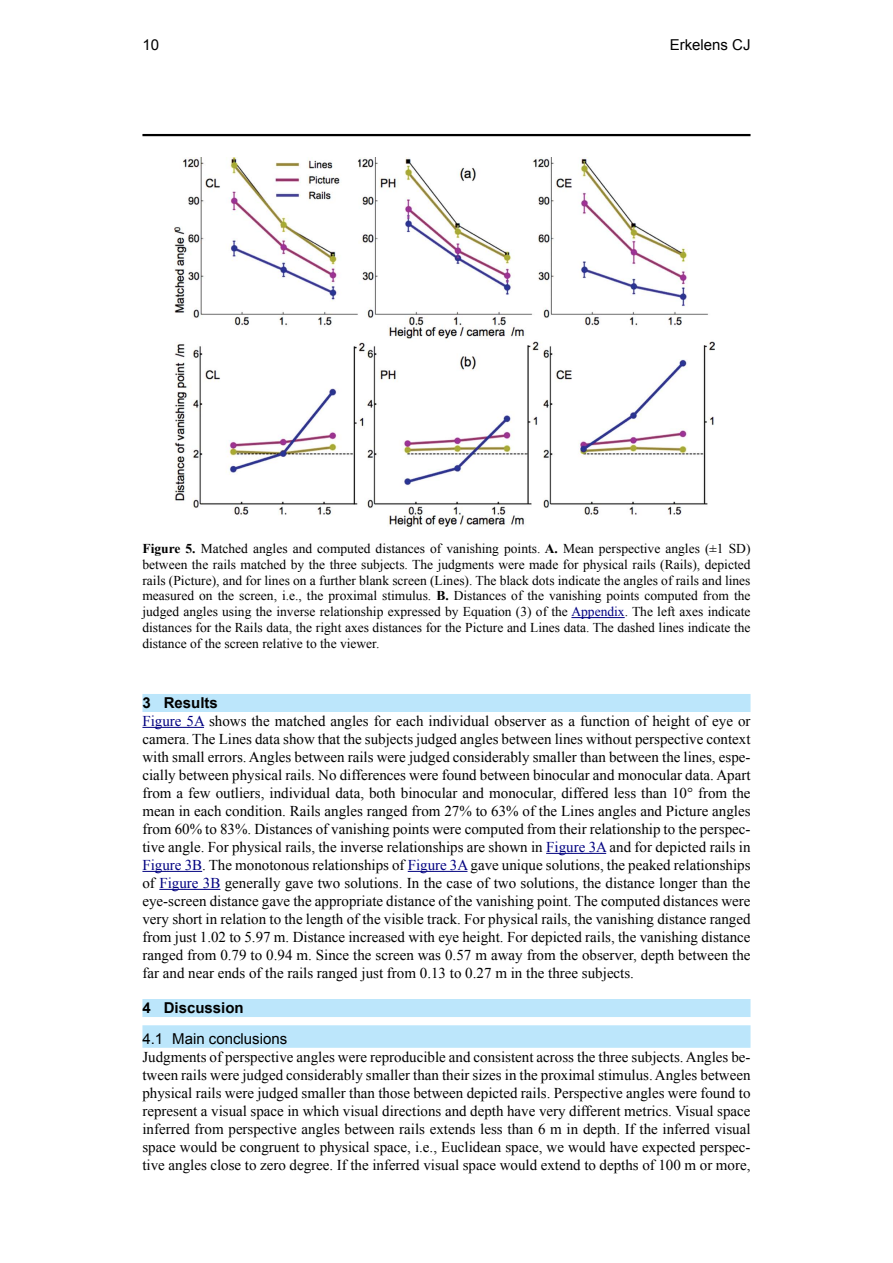
<style>
.page{position:relative;width:893px;height:1263px;background:#fff}
.page>*{position:absolute;margin:0;border:0;box-sizing:border-box;transform-origin:0 0}
.t1{font:15px/18px "Times New Roman";color:#000;text-align:justify}
.t2{font:15px "Arial";color:#000}
.t3{font:700 15px "Arial";color:#000}
.t4{font:13.5px/15.8px "Times New Roman";color:#000;text-align:justify}
.s1{font-weight:700}
.s2{color:#000080}
</style>
<div class="page">
<hr style="left:142px;top:134px;width:608px;height:2px;background:#000">
<div style="left:142px;top:694px;width:608px;height:18px;background:#bce6fb"></div>
<hr style="left:142px;top:727px;width:62px;height:1px;background:#000080">
<hr style="left:546px;top:853px;width:60px;height:1px;background:#000080">
<hr style="left:142px;top:871px;width:60px;height:1px;background:#000080">
<hr style="left:408px;top:871px;width:59px;height:1px;background:#000080">
<hr style="left:159px;top:889px;width:61px;height:1px;background:#000080">
<div style="left:142px;top:999px;width:608px;height:18px;background:#bce6fb"></div>
<div style="left:142px;top:1025px;width:608px;height:23px;background:#bce6fb"></div>
<hr style="left:571px;top:617px;width:54px;height:1px;background:#000080">
<img style="left:174px;top:157px;width:540px;height:369px">
<p class="t2" style="left:142px;top:35px;width:18px">10</p>
<p class="t2" style="left:670px;top:35px;width:82px">Erkelens CJ</p>
<p class="t4" style="left:142px;top:540px;width:610px"><span class="s1">Figure 5.</span> Matched angles and computed distances of vanishing points. <span class="s1">A.</span> Mean perspective angles (±1 SD) between the rails matched by the three subjects. The judgments were made for physical rails (Rails), depicted rails (Picture), and for lines on a further blank screen (Lines). The black dots indicate the angles of rails and lines measured on the screen, i.e., the proximal stimulus. <span class="s1">B.</span> Distances of the vanishing points computed from the judged angles using the inverse relationship expressed by Equation (3) of the <span class="s2">Appendix</span>. The left axes indicate distances for the Rails data, the right axes distances for the Picture and Lines data. The dashed lines indicate the distance of the screen relative to the viewer.</p>
<p class="t3" style="left:142px;top:692px;width:77px">3 Results</p>
<p class="t1" style="left:142px;top:711px;width:610px"><span class="s2">Figure 5A</span> shows the matched angles for each individual observer as a function of height of eye or camera. The Lines data show that the subjects judged angles between lines without perspective context with small errors. Angles between rails were judged considerably smaller than between the lines, espe&shy;cially between physical rails. No differences were found between binocular and monocular data. Apart from a few outliers, individual data, both binocular and monocular, differed less than 10° from the mean in each condition. Rails angles ranged from 27% to 63% of the Lines angles and Picture angles from 60% to 83%. Distances of vanishing points were computed from their relationship to the perspec&shy;tive angle. For physical rails, the inverse relationships are shown in <span class="s2">Figure 3A</span> and for depicted rails in <span class="s2">Figure 3B</span>. The monotonous relationships of <span class="s2">Figure 3A</span> gave unique solutions, the peaked relationships of <span class="s2">Figure 3B</span> generally gave two solutions. In the case of two solutions, the distance longer than the eye-screen distance gave the appropriate distance of the vanishing point. The computed distances were very short in relation to the length of the visible track. For physical rails, the vanishing distance ranged from just 1.02 to 5.97 m. Distance increased with eye height. For depicted rails, the vanishing distance ranged from 0.79 to 0.94 m. Since the screen was 0.57 m away from the observer, depth between the far and near ends of the rails ranged just from 0.13 to 0.27 m in the three subjects.</p>
<p class="t3" style="left:142px;top:997px;width:103px">4 Discussion</p>
<p class="t2" style="left:142px;top:1028px;width:146px">4.1 Main conclusions</p>
<p class="t1" style="left:142px;top:1047px;width:610px">Judgments of perspective angles were reproducible and consistent across the three subjects. Angles be&shy;tween rails were judged considerably smaller than their sizes in the proximal stimulus. Angles between physical rails were judged smaller than those between depicted rails. Perspective angles were found to represent a visual space in which visual directions and depth have very different metrics. Visual space inferred from perspective angles between rails extends less than 6 m in depth. If the inferred visual space would be congruent to physical space, i.e., Euclidean space, we would have expected perspec&shy;tive angles close to zero degree. If the inferred visual space would extend to depths of 100 m or more,</p>
</div>
